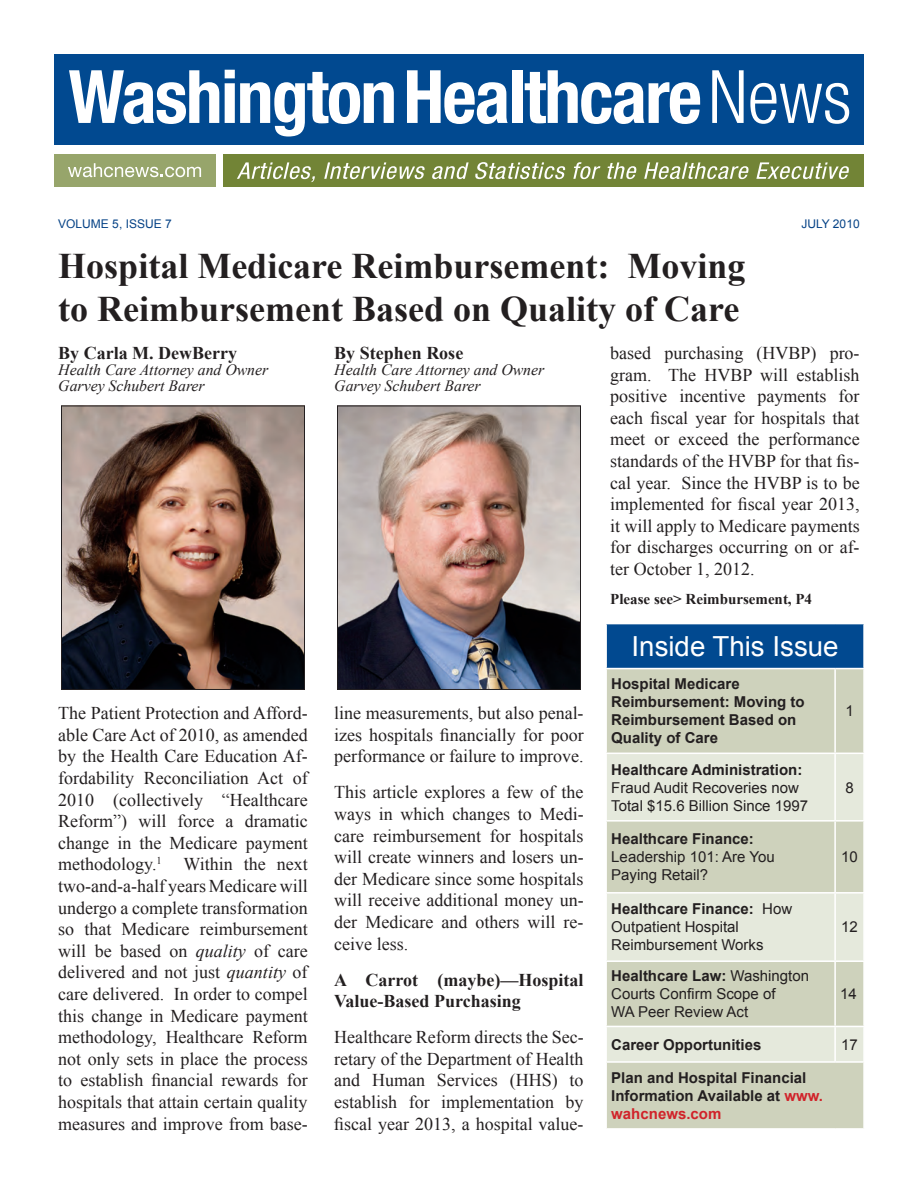
<style>
.page{position:relative;width:918px;height:1188px;background:#fff}
.page>*{position:absolute;margin:0;border:0;box-sizing:border-box;transform-origin:0 0}
.t1{font:700 36px/43.2px "Times New Roman";color:#231f20}
.t2{font:27.6px "Arial";color:#fff}
.t3{font:18px/21.6px "Times New Roman";color:#231f20;text-align:justify}
.t4{font:700 18px/21.6px "Times New Roman";color:#231f20}
.t5{font:italic 15.75px/15.8px "Times New Roman";color:#231f20}
.t6{font:15px/18px "Arial";color:#231f20}
.t7{font:700 15px/18px "Arial";color:#231f20}
.t8{font:700 15px "Times New Roman";color:#231f20}
.t9{font:12px "Arial";color:#054286}
.s1{font-style:italic}
.s2{font-weight:700}
.s3{color:#d1232a}
</style>
<div class="page">
<div style="left:606px;top:624px;width:258px;height:45px;background:#014990"></div>
<div style="left:607px;top:669px;width:256px;height:459px;background:#ced2bc"></div>
<svg style="left:607px;top:754px;width:256px;height:307px;fill:#e5e9dc"></svg>
<hr style="left:605px;top:624px;width:2px;height:44px;background:#fff">
<hr style="left:863px;top:624px;width:2px;height:44px;background:#fff">
<hr style="left:605px;top:668px;width:230px;height:1px;background:#fff">
<hr style="left:835px;top:668px;width:30px;height:1px;background:#fff">
<hr style="left:834px;top:669px;width:2px;height:84px;background:#fff">
<hr style="left:605px;top:753px;width:230px;height:1px;background:#fff">
<hr style="left:835px;top:753px;width:30px;height:1px;background:#fff">
<hr style="left:834px;top:754px;width:2px;height:66px;background:#fff">
<hr style="left:605px;top:960px;width:230px;height:2px;background:#fff">
<hr style="left:835px;top:960px;width:30px;height:2px;background:#fff">
<hr style="left:834px;top:962px;width:2px;height:64px;background:#fff">
<hr style="left:605px;top:1026px;width:230px;height:1px;background:#fff">
<hr style="left:835px;top:1026px;width:30px;height:1px;background:#fff">
<hr style="left:834px;top:1027px;width:2px;height:34px;background:#fff">
<hr style="left:605px;top:1061px;width:230px;height:2px;background:#fff">
<hr style="left:835px;top:1061px;width:30px;height:2px;background:#fff">
<hr style="left:834px;top:894px;width:2px;height:66px;background:#fff">
<hr style="left:605px;top:820px;width:230px;height:2px;background:#fff">
<hr style="left:835px;top:820px;width:30px;height:2px;background:#fff">
<hr style="left:834px;top:822px;width:2px;height:70px;background:#fff">
<hr style="left:605px;top:892px;width:230px;height:2px;background:#fff">
<hr style="left:835px;top:892px;width:30px;height:2px;background:#fff">
<div style="left:54px;top:54px;width:810px;height:91px;background:#014990"></div>
<div style="left:54px;top:154px;width:162px;height:33px;background:#97a56b"></div>
<div style="left:223px;top:154px;width:641px;height:33px;background:#728436"></div>
<svg style="left:69px;top:70px;width:150px;height:54px"></svg>
<svg style="left:225px;top:70px;width:169px;height:67px"></svg>
<svg style="left:407px;top:70px;width:101px;height:54px"></svg>
<div style="left:512px;top:70px;width:10px;height:53px;background:#fff"></div>
<svg style="left:525px;top:70px;width:175px;height:54px"></svg>
<svg style="left:712px;top:70px;width:32px;height:53px"></svg>
<svg style="left:750px;top:83px;width:99px;height:41px"></svg>
<svg style="left:237px;top:162px;width:78px;height:20px"></svg>
<svg style="left:324px;top:162px;width:101px;height:17px"></svg>
<svg style="left:432px;top:162px;width:37px;height:17px"></svg>
<svg style="left:475px;top:162px;width:91px;height:17px"></svg>
<svg style="left:573px;top:162px;width:27px;height:17px"></svg>
<svg style="left:607px;top:162px;width:30px;height:17px"></svg>
<svg style="left:644px;top:162px;width:105px;height:17px"></svg>
<svg style="left:756px;top:162px;width:93px;height:17px"></svg>
<svg style="left:68px;top:163px;width:133px;height:14px"></svg>
<img style="left:63px;top:408px;width:240px;height:280px">
<div style="left:61px;top:406px;width:244px;height:284px;border:1px solid #231f20"></div>
<img style="left:339px;top:408px;width:240px;height:280px">
<div style="left:337px;top:406px;width:244px;height:284px;border:1px solid #231f20"></div>
<p class="t9" style="left:58px;top:216px;width:115px">VOLUME 5, ISSUE 7</p>
<p class="t9" style="left:801px;top:216px;width:60px">JULY 2010</p>
<h1 class="t1" style="left:58px;top:243px;width:689px">Hospital Medicare Reimbursement: Moving to Reimbursement Based on Quality of Care</h1>
<p class="t4" style="left:58px;top:342px;width:180px">By Carla M. DewBerry</p>
<p class="t5" style="left:58px;top:361px;width:211px">Health Care Attorney and Owner<br>Garvey Schubert Barer</p>
<p class="t4" style="left:334px;top:342px;width:131px">By Stephen Rose</p>
<p class="t5" style="left:334px;top:361px;width:211px">Health Care Attorney and Owner<br>Garvey Schubert Barer</p>
<p class="t3" style="left:58px;top:702px;width:251px">The Patient Protection and Afford&shy;able Care Act of 2010, as amended by the Health Care Education Af&shy;fordability Reconciliation Act of 2010 (collectively “Healthcare Reform”) will force a dramatic change in the Medicare payment methodology.<sup>1</sup> Within the next two-and-a-half years Medicare will undergo a complete transformation so that Medicare reimbursement will be based on <span class="s1">quality</span> of care delivered and not just <span class="s1">quantity</span> of care delivered. In order to compel this change in Medicare payment methodology, Healthcare Reform not only sets in place the process to establish financial rewards for hospitals that attain certain quality measures and improve from base-</p>
<p class="t3" style="left:334px;top:702px;width:251px">line measurements, but also penal&shy;izes hospitals financially for poor performance or failure to improve.</p>
<p class="t3" style="left:334px;top:781px;width:251px">This article explores a few of the ways in which changes to Medi&shy;care reimbursement for hospitals will create winners and losers un&shy;der Medicare since some hospitals will receive additional money un&shy;der Medicare and others will re&shy;ceive less.</p>
<p class="t4" style="left:334px;top:968px;width:251px">A Carrot (maybe)—Hospital<br>Value-Based Purchasing</p>
<p class="t3" style="left:334px;top:1026px;width:251px">Healthcare Reform directs the Sec&shy;retary of the Department of Health and Human Services (HHS) to establish for implementation by fiscal year 2013, a hospital value-</p>
<p class="t3" style="left:610px;top:342px;width:251px">based purchasing (HVBP) pro&shy;gram. The HVBP will establish positive incentive payments for each fiscal year for hospitals that meet or exceed the performance standards of the HVBP for that fis&shy;cal year. Since the HVBP is to be implemented for fiscal year 2013, it will apply to Medicare payments for discharges occurring on or af&shy;ter October 1, 2012.</p>
<p class="t8" style="left:610px;top:589px;width:203px">Please see&gt; Reimbursement, P4</p>
<h2 class="t2" style="left:632px;top:628px;width:208px">Inside This Issue</h2>
<p class="t7" style="left:611px;top:676px;width:195px">Hospital Medicare<br>Reimbursement: Moving to<br>Reimbursement Based on<br>Quality of Care</p>
<p class="t6" style="left:845px;top:702px;width:10px">1</p>
<p class="t7" style="left:611px;top:761px;width:193px">Healthcare Administration:</p>
<p class="t6" style="left:611px;top:778px;width:198px">Fraud Audit Recoveries now<br>Total $15.6 Billion Since 1997</p>
<p class="t6" style="left:845px;top:778px;width:10px">8</p>
<p class="t7" style="left:611px;top:831px;width:144px">Healthcare Finance:</p>
<p class="t6" style="left:611px;top:848px;width:165px">Leadership 101: Are You<br>Paying Retail?</p>
<p class="t6" style="left:841px;top:848px;width:18px">10</p>
<p class="t6" style="left:611px;top:900px;width:182px"><span class="s2">Healthcare Finance:</span> How<br>Outpatient Hospital<br>Reimbursement Works</p>
<p class="t6" style="left:841px;top:918px;width:18px">12</p>
<p class="t6" style="left:611px;top:967px;width:199px"><span class="s2">Healthcare Law:</span> Washington<br>Courts Confirm Scope of<br>WA Peer Review Act</p>
<p class="t6" style="left:840px;top:985px;width:18px">14</p>
<p class="t7" style="left:611px;top:1036px;width:152px">Career Opportunities</p>
<p class="t6" style="left:841px;top:1036px;width:18px">17</p>
<p class="t7" style="left:611px;top:1069px;width:213px">Plan and Hospital Financial<br>Information Available at <span class="s3">www. wahcnews.com</span></p>
</div>
